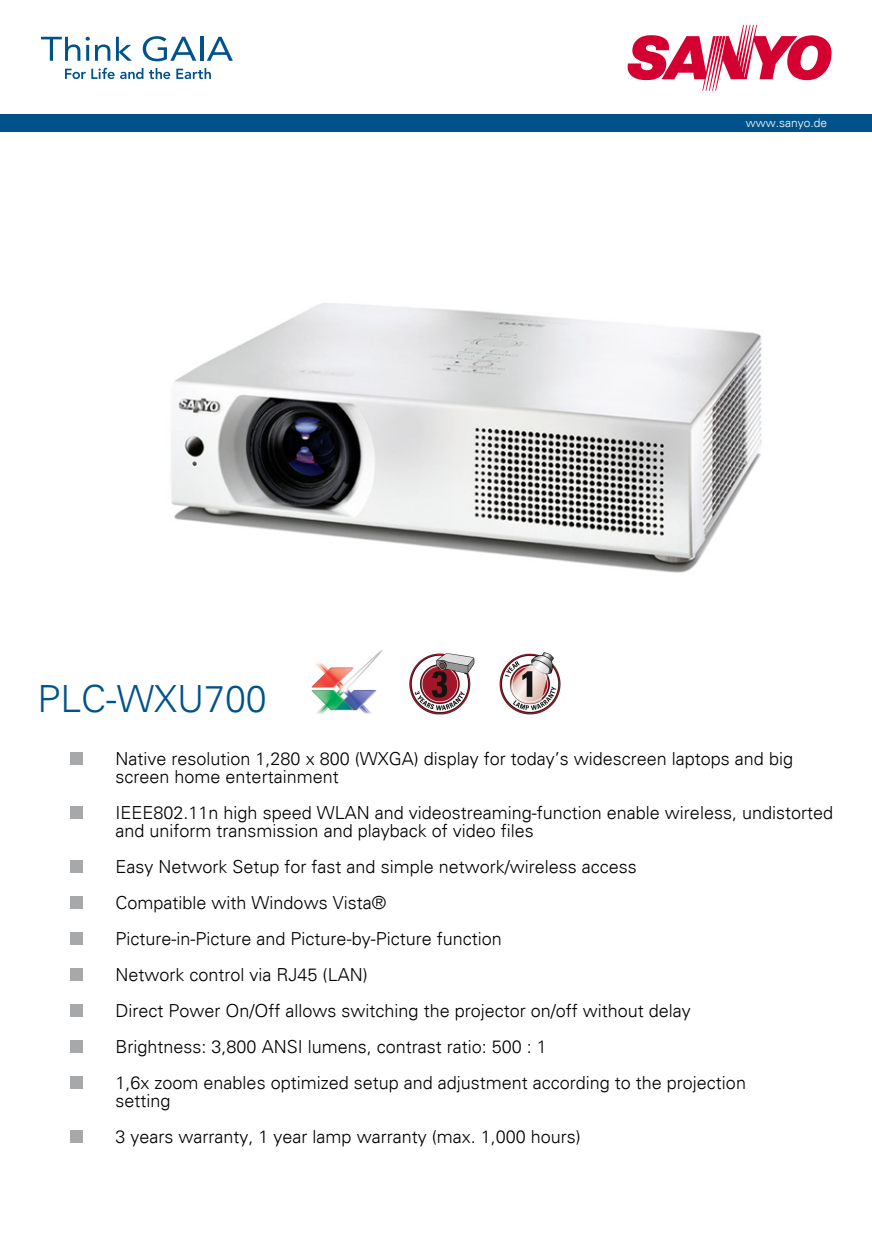
<style>
.page{position:relative;width:872px;height:1242px;background:#fff}
.page>*{position:absolute;margin:0;border:0;box-sizing:border-box;transform-origin:0 0}
.t1{font:300 37.5px "Univers LT45";color:#00538a}
.t2{font:300 18px/36px "Univers LT45";color:#000}
.t3{font:300 12px "Univers LT45";color:#fff}
</style>
<div class="page">
<div style="left:0;top:115px;width:872px;height:17px;background:#00538a"></div>
<svg style="left:41px;top:37px;width:39px;height:24px"></svg>
<svg style="left:86px;top:37px;width:24px;height:24px"></svg>
<svg style="left:116px;top:37px;width:16px;height:24px"></svg>
<svg style="left:143px;top:36px;width:53px;height:25px"></svg>
<hr style="left:200px;top:37px;width:3px;height:24px;background:#00538a">
<svg style="left:207px;top:37px;width:26px;height:24px"></svg>
<svg style="left:65px;top:68px;width:78px;height:11px"></svg>
<svg style="left:149px;top:68px;width:21px;height:11px"></svg>
<svg style="left:176px;top:68px;width:35px;height:11px"></svg>
<svg style="left:627px;top:25px;width:204px;height:66px"></svg>
<img style="left:171px;top:303px;width:591px;height:270px">
<img style="left:311px;top:649px;width:72px;height:65px">
<img style="left:409px;top:653px;width:65px;height:62px">
<img style="left:499px;top:652px;width:62px;height:63px">
<svg style="left:70px;top:753px;width:12px;height:12px"></svg>
<svg style="left:70px;top:807px;width:12px;height:12px"></svg>
<svg style="left:70px;top:861px;width:12px;height:12px"></svg>
<svg style="left:70px;top:897px;width:12px;height:12px"></svg>
<svg style="left:70px;top:933px;width:12px;height:12px"></svg>
<svg style="left:70px;top:969px;width:12px;height:12px"></svg>
<svg style="left:70px;top:1005px;width:12px;height:12px"></svg>
<svg style="left:70px;top:1041px;width:12px;height:12px"></svg>
<svg style="left:70px;top:1077px;width:12px;height:12px"></svg>
<svg style="left:70px;top:1131px;width:12px;height:12px"></svg>
<p class="t3" style="left:746px;top:116px;width:83px">www.sanyo.de</p>
<h1 class="t1" style="left:38px;top:676px;width:231px">PLC-WXU700</h1>
<p class="t2" style="left:116px;top:749px;width:679px;line-height:18px">Native resolution 1,280 x 800 (WXGA) display for today’s widescreen laptops and big screen home entertainment</p>
<p class="t2" style="left:116px;top:803px;width:719px;line-height:18px">IEEE802.11n high speed WLAN and videostreaming-function enable wireless, undistorted and uniform transmission and playback of video files</p>
<p class="t2" style="left:116px;top:848px;width:632px">Easy Network Setup for fast and simple network/wireless access<br>Compatible with Windows Vista®<br>Picture-in-Picture and Picture-by-Picture function<br>Network control via RJ45 (LAN)<br>Direct Power On/Off allows switching the projector on/off without delay Brightness: 3,800 ANSI lumens, contrast ratio: 500 : 1<br>1,6x zoom enables optimized setup and adjustment according to the projection</p>
<p class="t2" style="left:116px;top:1082px;width:467px">setting<br>3 years warranty, 1 year lamp warranty (max. 1,000 hours)</p>
</div>
